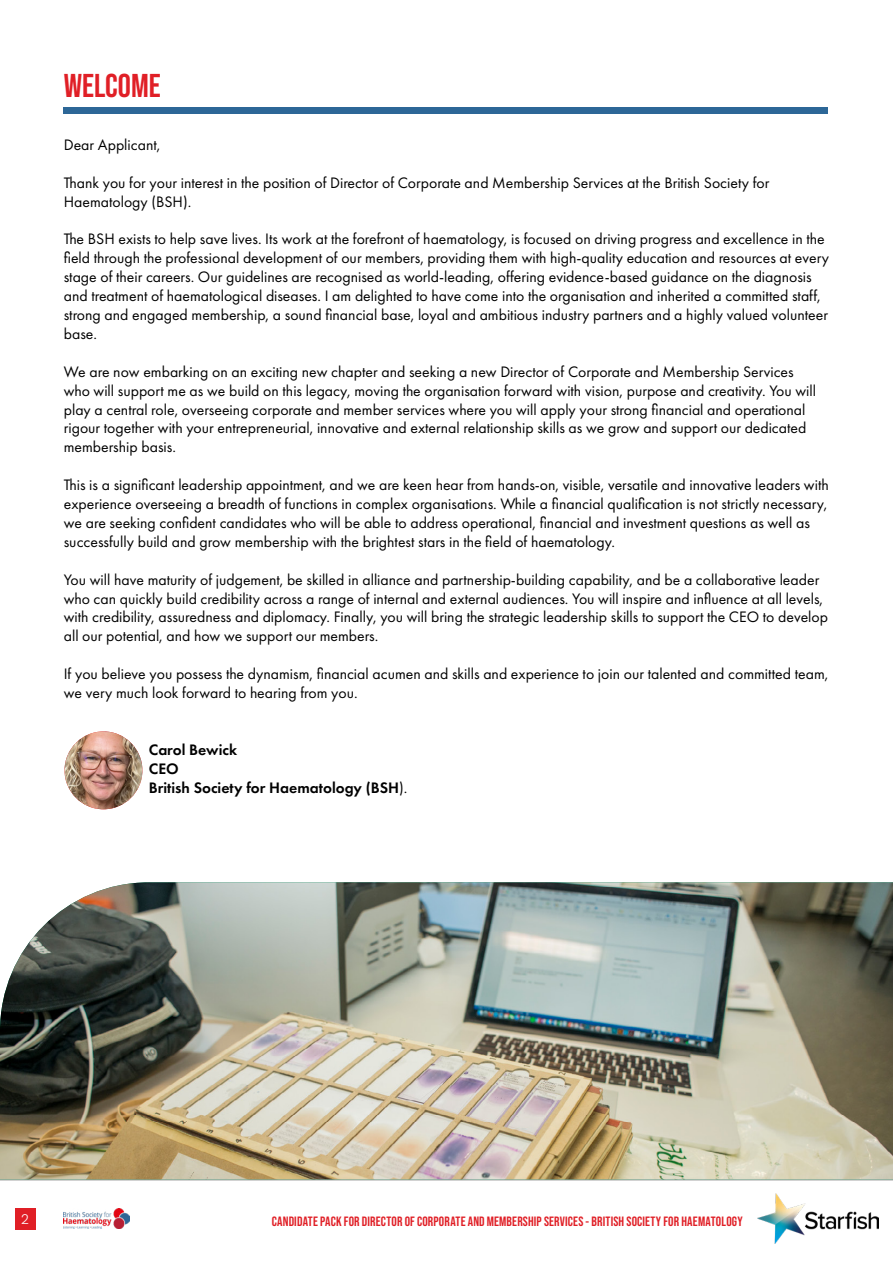
<style>
.page{position:relative;width:893px;height:1263px;background:#fff}
.page>*{position:absolute;margin:0;border:0;box-sizing:border-box;transform-origin:0 0}
.t1{font:700 33px "Bebas Neue Pro";color:#e01f26}
.t2{font:15.75px/18.9px "Futura PT";color:#000}
.t3{font:600 15.75px/18.9px "Futura PT";color:#000}
.t4{font:700 13.5px "Bebas Neue Pro";letter-spacing:.015em;color:#e01f26}
.t5{font:300 13.5px "Poppins";color:#fff}
.s1{font-weight:400}
</style>
<div class="page">
<img style="left:758px;top:1194px;width:120px;height:50px">
<div style="left:15px;top:1208px;width:20px;height:21px;background:#e01f26"></div>
<hr style="left:0;top:1179px;width:893px;height:2px;background:#000">
<img style="left:63px;top:1209px;width:66px;height:19px">
<div style="left:64px;top:107px;width:764px;height:7px;background:#2d6797"></div>
<img style="left:0;top:882px;width:893px;height:297px">
<img style="left:65px;top:731px;width:77px;height:78px;border-radius:39px">
<h1 class="t1" style="left:64px;top:66px;width:98px">WELCOME</h1>
<p class="t2" style="left:64px;top:135px;width:98px">Dear Applicant,</p>
<p class="t2" style="left:64px;top:173px;width:707px">Thank you for your interest in the position of Director of Corporate and Membership Services at the British Society for<br>Haematology (BSH).</p>
<p class="t2" style="left:64px;top:230px;width:767px">The BSH exists to help save lives. Its work at the forefront of haematology, is focused on driving progress and excellence in the field through the professional development of our members, providing them with high-quality education and resources at every stage of their careers. Our guidelines are recognised as world-leading, offering evidence-based guidance on the diagnosis and treatment of haematological diseases. I am delighted to have come into the organisation and inherited a committed staff, strong and engaged membership, a sound financial base, loyal and ambitious industry partners and a highly valued volunteer base.</p>
<p class="t2" style="left:64px;top:362px;width:754px">We are now embarking on an exciting new chapter and seeking a new Director of Corporate and Membership Services who will support me as we build on this legacy, moving the organisation forward with vision, purpose and creativity. You will play a central role, overseeing corporate and member services where you will apply your strong financial and operational rigour together with your entrepreneurial, innovative and external relationship skills as we grow and support our dedicated membership basis.</p>
<p class="t2" style="left:64px;top:475px;width:766px">This is a significant leadership appointment, and we are keen hear from hands-on, visible, versatile and innovative leaders with experience overseeing a breadth of functions in complex organisations. While a financial qualification is not strictly necessary, we are seeking confident candidates who will be able to address operational, financial and investment questions as well as successfully build and grow membership with the brightest stars in the field of haematology.</p>
<p class="t2" style="left:64px;top:570px;width:766px">You will have maturity of judgement, be skilled in alliance and partnership-building capability, and be a collaborative leader who can quickly build credibility across a range of internal and external audiences. You will inspire and influence at all levels, with credibility, assuredness and diplomacy. Finally, you will bring the strategic leadership skills to support the CEO to develop all our potential, and how we support our members.</p>
<p class="t2" style="left:64px;top:664px;width:766px">If you believe you possess the dynamism, financial acumen and skills and experience to join our talented and committed team, we very much look forward to hearing from you.</p>
<p class="t3" style="left:149px;top:740px;width:260px">Carol Bewick<br>CEO<br>British Society for Haematology (BSH<span class="s1">).</span></p>
<p class="t5" style="left:21px;top:1212px;width:9px">2</p>
<p class="t4" style="left:272px;top:1213px;width:472px">CANDIDATE PACK FOR DIRECTOR OF CORPORATE AND MEMBERSHIP SERVICES - BRITISH SOCIETY FOR HAEMATOLOGY</p>
</div>
